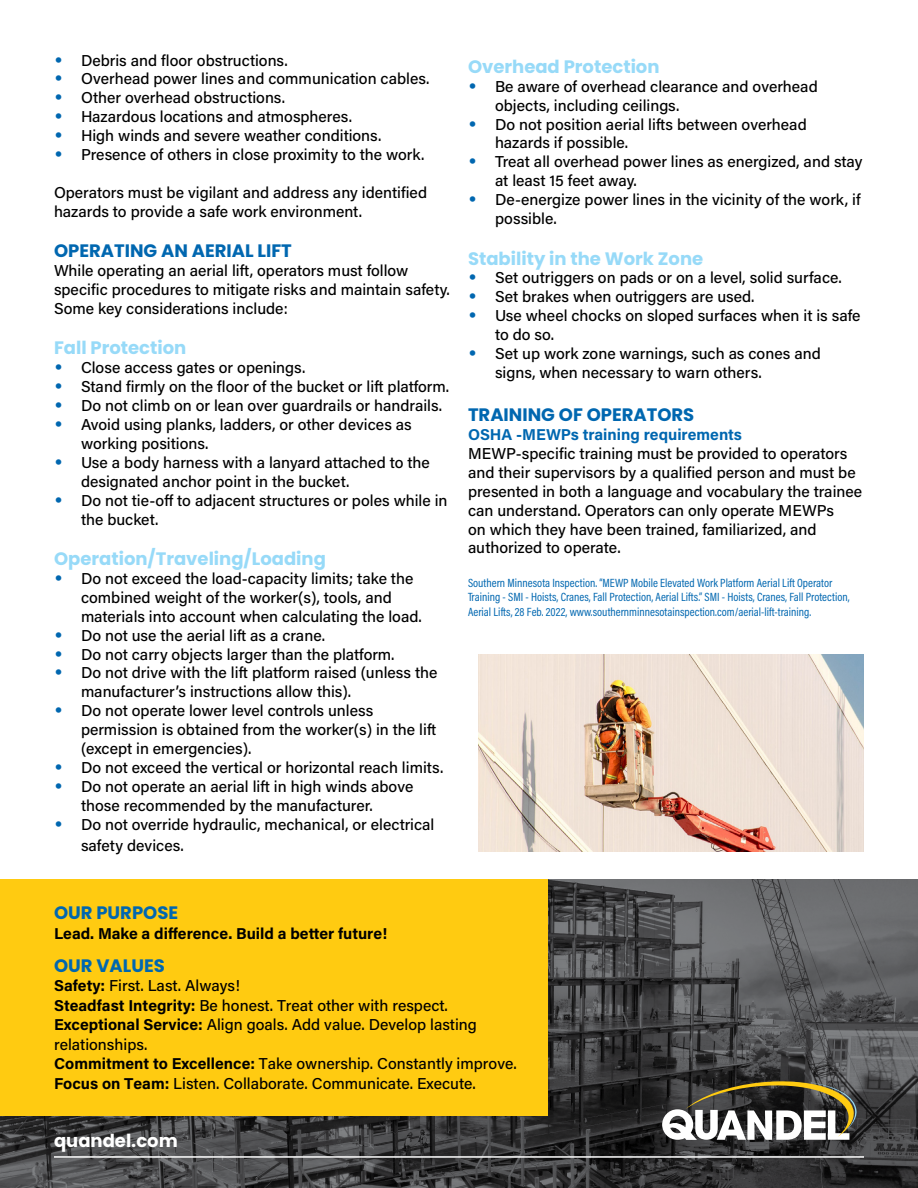
<style>
.page{position:relative;width:918px;height:1188px;background:#fff}
.page>*{position:absolute;margin:0;border:0;box-sizing:border-box;transform-origin:0 0}
.t1{font:700 18px "Poppins";color:#97daf8}
.t2{font:700 18px "Poppins";color:#0067b0}
.t3{font:700 18px "Poppins";color:#fff}
.t4{font:500 15.75px/18.9px "Acumin Pro";color:#000}
.t5{font:700 15.75px "Acumin Pro";color:#000}
.t6{font:700 15.75px "Acumin Pro";color:#0067b0}
.t7{font:12px/14.4px "Acumin Pro Cond";color:#0067b0}
.s1{font-family:"Poppins";font-weight:700;font-size:18px;color:#0067b0}
.s2{font-weight:700}
</style>
<div class="page">
<img style="left:0;top:879px;width:918px;height:309px">
<svg style="left:662px;top:1077px;width:195px;height:63px"></svg>
<hr style="left:54px;top:1156px;width:810px;height:2px;background:#fff">
<div style="left:0;top:879px;width:547px;height:237px;background:#ffcb11"></div>
<img style="left:478px;top:654px;width:386px;height:198px">
<p class="t4" style="left:54px;top:50px;width:235px"><span class="s1">•</span> Debris and floor obstructions.</p>
<p class="t4" style="left:54px;top:69px;width:377px"><span class="s1">•</span> Overhead power lines and communication cables.</p>
<p class="t4" style="left:54px;top:88px;width:233px"><span class="s1">•</span> Other overhead obstructions.</p>
<p class="t4" style="left:54px;top:107px;width:300px"><span class="s1">•</span> Hazardous locations and atmospheres.</p>
<p class="t4" style="left:54px;top:126px;width:329px"><span class="s1">•</span> High winds and severe weather conditions.</p>
<p class="t4" style="left:54px;top:144px;width:372px"><span class="s1">•</span> Presence of others in close proximity to the work.</p>
<p class="t4" style="left:54px;top:182px;width:375px">Operators must be vigilant and address any identified hazards to provide a safe work environment.</p>
<p class="t2" style="left:54px;top:241px;width:239px">OPERATING AN AERIAL LIFT</p>
<p class="t4" style="left:54px;top:261px;width:397px">While operating an aerial lift, operators must follow specific procedures to mitigate risks and maintain safety.<br>Some key considerations include:</p>
<p class="t1" style="left:54px;top:338px;width:134px">Fall Protection</p>
<p class="t4" style="left:54px;top:358px;width:253px"><span class="s1">•</span> Close access gates or openings.</p>
<p class="t4" style="left:54px;top:377px;width:397px"><span class="s1">•</span> Stand firmly on the floor of the bucket or lift platform.</p>
<p class="t4" style="left:54px;top:396px;width:390px"><span class="s1">•</span> Do not climb on or lean over guardrails or handrails.</p>
<p class="t4" style="left:81px;top:414px;width:332px;text-indent:-27px"><span class="s1">•</span> Avoid using planks, ladders, or other devices as working positions.</p>
<p class="t4" style="left:81px;top:452px;width:350px;text-indent:-27px"><span class="s1">•</span> Use a body harness with a lanyard attached to the designated anchor point in the bucket.</p>
<p class="t4" style="left:81px;top:490px;width:368px;text-indent:-27px"><span class="s1">•</span> Do not tie-off to adjacent structures or poles while in the bucket.</p>
<p class="t1" style="left:54px;top:548px;width:273px">Operation/Traveling/Loading</p>
<p class="t4" style="left:81px;top:568px;width:342px;text-indent:-27px"><span class="s1">•</span> Do not exceed the load-capacity limits; take the combined weight of the worker(s), tools, and materials into account when calculating the load.</p>
<p class="t4" style="left:54px;top:625px;width:273px"><span class="s1">•</span> Do not use the aerial lift as a crane.</p>
<p class="t4" style="left:54px;top:644px;width:342px"><span class="s1">•</span> Do not carry objects larger than the platform.</p>
<p class="t4" style="left:81px;top:663px;width:358px;text-indent:-27px"><span class="s1">•</span> Do not drive with the lift platform raised (unless the manufacturer’s instructions allow this).</p>
<p class="t4" style="left:81px;top:701px;width:357px;text-indent:-27px"><span class="s1">•</span> Do not operate lower level controls unless permission is obtained from the worker(s) in the lift (except in emergencies).</p>
<p class="t4" style="left:54px;top:757px;width:391px"><span class="s1">•</span> Do not exceed the vertical or horizontal reach limits.</p>
<p class="t4" style="left:81px;top:776px;width:334px;text-indent:-27px"><span class="s1">•</span> Do not operate an aerial lift in high winds above those recommended by the manufacturer.</p>
<p class="t4" style="left:81px;top:813px;width:355px;line-height:21.6px;text-indent:-27px"><span class="s1">•</span> Do not override hydraulic, mechanical, or electrical safety devices.</p>
<p class="t1" style="left:468px;top:56px;width:193px">Overhead Protection</p>
<p class="t4" style="left:495px;top:76px;width:324px;text-indent:-27px"><span class="s1">•</span> Be aware of overhead clearance and overhead objects, including ceilings.</p>
<p class="t4" style="left:495px;top:114px;width:313px;text-indent:-27px"><span class="s1">•</span> Do not position aerial lifts between overhead hazards if possible.</p>
<p class="t4" style="left:495px;top:152px;width:369px;text-indent:-27px"><span class="s1">•</span> Treat all overhead power lines as energized, and stay at least 15 feet away.</p>
<p class="t4" style="left:495px;top:190px;width:367px;text-indent:-27px"><span class="s1">•</span> De-energize power lines in the vicinity of the work, if possible.</p>
<p class="t1" style="left:468px;top:248px;width:237px">Stability in the Work Zone</p>
<p class="t4" style="left:468px;top:268px;width:375px"><span class="s1">•</span> Set outriggers on pads or on a level, solid surface.</p>
<p class="t4" style="left:468px;top:287px;width:288px"><span class="s1">•</span> Set brakes when outriggers are used.</p>
<p class="t4" style="left:495px;top:306px;width:367px;text-indent:-27px"><span class="s1">•</span> Use wheel chocks on sloped surfaces when it is safe to do so.</p>
<p class="t4" style="left:495px;top:343px;width:327px;text-indent:-27px"><span class="s1">•</span> Set up work zone warnings, such as cones and signs, when necessary to warn others.</p>
<p class="t2" style="left:468px;top:404px;width:228px">TRAINING OF OPERATORS</p>
<p class="t6" style="left:468px;top:424px;width:275px">OSHA -MEWPs training requirements</p>
<p class="t4" style="left:468px;top:443px;width:396px">MEWP-specific training must be provided to operators and their supervisors by a qualified person and must be presented in both a language and vocabulary the trainee can understand. Operators can only operate MEWPs<br>on which they have been trained, familiarized, and authorized to operate.</p>
<p class="t7" style="left:468px;top:575px;width:383px">Southern Minnesota Inspection. “MEWP Mobile Elevated Work Platform Aerial Lift Operator<br>Training - SMI - Hoists, Cranes, Fall Protection, Aerial Lifts.” SMI - Hoists, Cranes, Fall Protection,<br>Aerial Lifts, 28 Feb. 2022, www.southernminnesotainspection.com/aerial-lift-training.</p>
<p class="t2" style="left:54px;top:902px;width:126px">OUR PURPOSE</p>
<p class="t5" style="left:54px;top:922px;width:335px">Lead. Make a difference. Build a better future!</p>
<p class="t2" style="left:54px;top:955px;width:112px">OUR VALUES</p>
<p class="t4" style="left:54px;top:975px;width:464px;line-height:19.5px"><span class="s2">Safety:</span> First. Last. Always!<br><span class="s2">Steadfast Integrity:</span> Be honest. Treat other with respect.<br><span class="s2">Exceptional Service:</span> Align goals. Add value. Develop lasting relationships.<br><span class="s2">Commitment to Excellence:</span> Take ownership. Constantly improve.<br><span class="s2">Focus on Team:</span> Listen. Collaborate. Communicate. Execute.</p>
<p class="t3" style="left:54px;top:1131px;width:125px">quandel.com</p>
</div>
